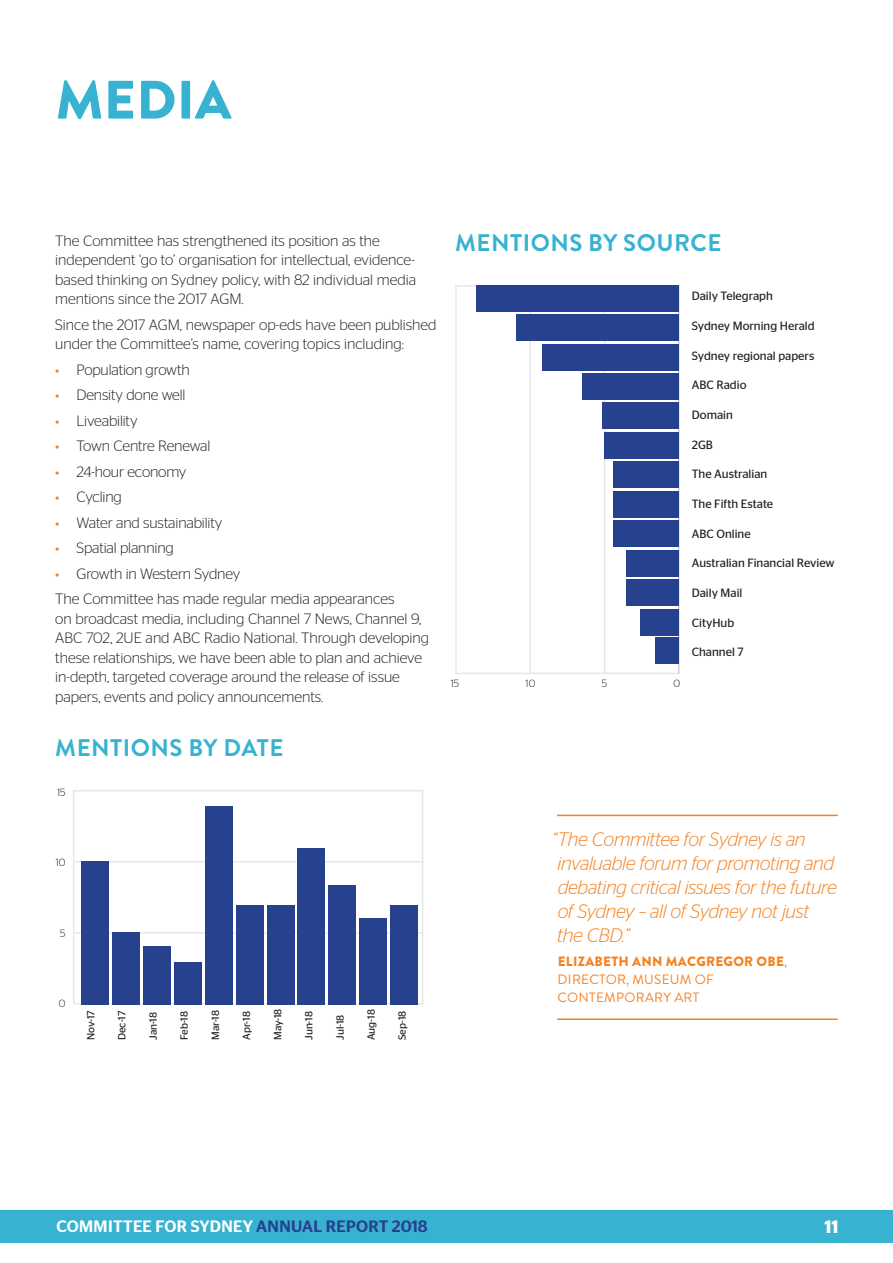
<style>
.page{position:relative;width:893px;height:1263px;background:#fff}
.page>*{position:absolute;margin:0;border:0;box-sizing:border-box;transform-origin:0 0}
.t1{font:900 54px "Brandon Grotesque";letter-spacing:.005em;color:#38b2d1}
.t2{font:700 24px "Brandon Grotesque";letter-spacing:.02em;color:#38b2d1}
.t3{font:italic 300 19.5px/24px "Stag Sans";letter-spacing:-.02em;color:#f58220}
.t4{font:600 18px "Stag Sans";color:#fff}
.t5{font:500 16.5px "Stag Sans";letter-spacing:.02em;color:#fff}
.t6{font:300 15px/19.5px "Stag Sans";color:#231f20}
.t7{font:13.5px/18px "Brandon Grotesque";letter-spacing:.02em;color:#f58220}
.t8{font:12px "Stag Sans";color:#231f20}
.t9{font:10.5px "Stag Sans";color:#231f20}
.t10{font:300 10.5px "Stag Sans";color:#231f20}
.s1{font-family:"Myriad Pro";font-weight:400;color:#f58220}
.s2{font-weight:900}
.s3{color:#26418d}
</style>
<div class="page">
<div style="left:0;top:1210px;width:893px;height:32px;background:#38b2d1"></div>
<svg style="left:73px;top:790px;width:351px;height:215px"></svg>
<hr style="left:74px;top:1003px;width:349px;height:1px;background:#e6e7e8">
<div style="left:390px;top:905px;width:28px;height:99px;background:#26418d"></div>
<div style="left:359px;top:918px;width:28px;height:86px;background:#26418d"></div>
<div style="left:328px;top:885px;width:28px;height:119px;background:#26418d"></div>
<div style="left:298px;top:848px;width:27px;height:156px;background:#26418d"></div>
<div style="left:267px;top:905px;width:27px;height:99px;background:#26418d"></div>
<div style="left:236px;top:905px;width:27px;height:99px;background:#26418d"></div>
<div style="left:205px;top:806px;width:27px;height:198px;background:#26418d"></div>
<div style="left:174px;top:962px;width:28px;height:42px;background:#26418d"></div>
<div style="left:143px;top:946px;width:28px;height:58px;background:#26418d"></div>
<div style="left:112px;top:932px;width:28px;height:72px;background:#26418d"></div>
<div style="left:81px;top:861px;width:28px;height:143px;background:#26418d"></div>
<svg style="left:455px;top:285px;width:225px;height:389px"></svg>
<hr style="left:678px;top:285px;width:1px;height:389px;background:#d1d3d4">
<div style="left:604px;top:432px;width:75px;height:27px;background:#26418d"></div>
<div style="left:655px;top:637px;width:24px;height:27px;background:#26418d"></div>
<div style="left:641px;top:609px;width:38px;height:26px;background:#26418d"></div>
<div style="left:543px;top:344px;width:136px;height:27px;background:#26418d"></div>
<div style="left:627px;top:579px;width:52px;height:27px;background:#26418d"></div>
<div style="left:614px;top:520px;width:65px;height:27px;background:#26418d"></div>
<div style="left:582px;top:373px;width:97px;height:27px;background:#26418d"></div>
<div style="left:603px;top:402px;width:76px;height:27px;background:#26418d"></div>
<div style="left:614px;top:491px;width:65px;height:27px;background:#26418d"></div>
<div style="left:627px;top:550px;width:52px;height:27px;background:#26418d"></div>
<div style="left:614px;top:461px;width:65px;height:27px;background:#26418d"></div>
<div style="left:517px;top:314px;width:162px;height:27px;background:#26418d"></div>
<div style="left:477px;top:285px;width:202px;height:27px;background:#26418d"></div>
<hr style="left:557px;top:815px;width:281px;height:1px;background:#f58220">
<hr style="left:557px;top:1018px;width:281px;height:2px;background:#f58220">
<h1 class="t1" style="left:56px;top:62px;width:177px">MEDIA</h1>
<p class="t6" style="left:55px;top:231px;width:362px">The Committee has strengthened its position as the independent ‘go to’ organisation for intellectual, evidence&shy;based thinking on Sydney policy, with 82 individual media mentions since the 2017 AGM.</p>
<p class="t6" style="left:55px;top:315px;width:383px">Since the 2017 AGM, newspaper op-eds have been published under the Committee’s name, covering topics including:</p>
<p class="t6" style="left:55px;top:360px;width:136px"><span class="s1">•</span> Population growth</p>
<p class="t6" style="left:55px;top:385px;width:132px"><span class="s1">•</span> Density done well</p>
<p class="t6" style="left:55px;top:411px;width:84px"><span class="s1">•</span> Liveability</p>
<p class="t6" style="left:55px;top:436px;width:157px"><span class="s1">•</span> Town Centre Renewal</p>
<p class="t6" style="left:55px;top:462px;width:133px"><span class="s1">•</span> 24-hour economy</p>
<p class="t6" style="left:55px;top:487px;width:68px"><span class="s1">•</span> Cycling</p>
<p class="t6" style="left:55px;top:513px;width:169px"><span class="s1">•</span> Water and sustainability</p>
<p class="t6" style="left:55px;top:538px;width:120px"><span class="s1">•</span> Spatial planning</p>
<p class="t6" style="left:55px;top:561px;width:341px;line-height:25.5px"><span class="s1">•</span> Growth in Western Sydney<br>The Committee has made regular media appearances</p>
<p class="t6" style="left:55px;top:609px;width:375px">on broadcast media, including Channel 7 News, Channel 9, ABC 702, 2UE and ABC Radio National. Through developing these relationships, we have been able to plan and achieve in-depth, targeted coverage around the release of issue papers, events and policy announcements.</p>
<h2 class="t2" style="left:55px;top:731px;width:230px">MENTIONS BY DATE</h2>
<p class="t10" style="left:57px;top:787px;width:10px">15</p>
<p class="t10" style="left:56px;top:857px;width:11px">10</p>
<p class="t10" style="left:60px;top:927px;width:7px">5</p>
<p class="t10" style="left:59px;top:997px;width:8px">0</p>
<p class="t9" style="left:85px;top:1040px;width:31px;rotate:-90deg">Nov-17</p>
<p class="t9" style="left:116px;top:1040px;width:31px;rotate:-90deg">Dec-17</p>
<p class="t9" style="left:147px;top:1040px;width:30px;rotate:-90deg">Jan-18</p>
<p class="t9" style="left:178px;top:1040px;width:31px;rotate:-90deg">Feb-18</p>
<p class="t9" style="left:209px;top:1040px;width:32px;rotate:-90deg">Mar-18</p>
<p class="t9" style="left:241px;top:1040px;width:30px;rotate:-90deg">Apr-18</p>
<p class="t9" style="left:272px;top:1040px;width:33px;rotate:-90deg">May-18</p>
<p class="t9" style="left:303px;top:1040px;width:30px;rotate:-90deg">Jun-18</p>
<p class="t9" style="left:334px;top:1040px;width:27px;rotate:-90deg">Jul-18</p>
<p class="t9" style="left:365px;top:1040px;width:32px;rotate:-90deg">Aug-18</p>
<p class="t9" style="left:396px;top:1040px;width:31px;rotate:-90deg">Sep-18</p>
<h2 class="t2" style="left:455px;top:226px;width:268px">MENTIONS BY SOURCE</h2>
<p class="t10" style="left:451px;top:677px;width:10px">15</p>
<p class="t10" style="left:526px;top:677px;width:11px">10</p>
<p class="t10" style="left:602px;top:677px;width:7px">5</p>
<p class="t10" style="left:674px;top:677px;width:8px">0</p>
<p class="t8" style="left:692px;top:289px;width:83px">Daily Telegraph</p>
<p class="t8" style="left:692px;top:319px;width:124px">Sydney Morning Herald</p>
<p class="t8" style="left:692px;top:349px;width:124px">Sydney regional papers</p>
<p class="t8" style="left:692px;top:378px;width:56px">ABC Radio</p>
<p class="t8" style="left:692px;top:408px;width:43px">Domain</p>
<p class="t8" style="left:692px;top:438px;width:23px">2GB</p>
<p class="t8" style="left:692px;top:467px;width:77px">The Australian</p>
<p class="t8" style="left:692px;top:497px;width:83px">The Fifth Estate</p>
<p class="t8" style="left:692px;top:527px;width:60px">ABC Online</p>
<p class="t8" style="left:692px;top:556px;width:144px">Australian Financial Review</p>
<p class="t8" style="left:692px;top:586px;width:52px">Daily Mail</p>
<p class="t8" style="left:692px;top:616px;width:44px">CityHub</p>
<p class="t8" style="left:692px;top:645px;width:53px">Channel 7</p>
<h3 class="t3" style="left:552px;top:827px;width:286px">“The Committee for Sydney is an invaluable forum for promoting and debating critical issues for the future of Sydney – all of Sydney not just<br>the CBD.”</h3>
<p class="t7" style="left:557px;top:952px;width:231px"><span class="s2">ELIZABETH ANN MACGREGOR OBE</span>,<br>DIRECTOR, MUSEUM OF<br>CONTEMPORARY ART</p>
<p class="t5" style="left:56px;top:1216px;width:373px">COMMITTEE FOR SYDNEY <span class="s3">ANNUAL REPORT 2018</span></p>
<p class="t4" style="left:824px;top:1216px;width:16px">11</p>
</div>
